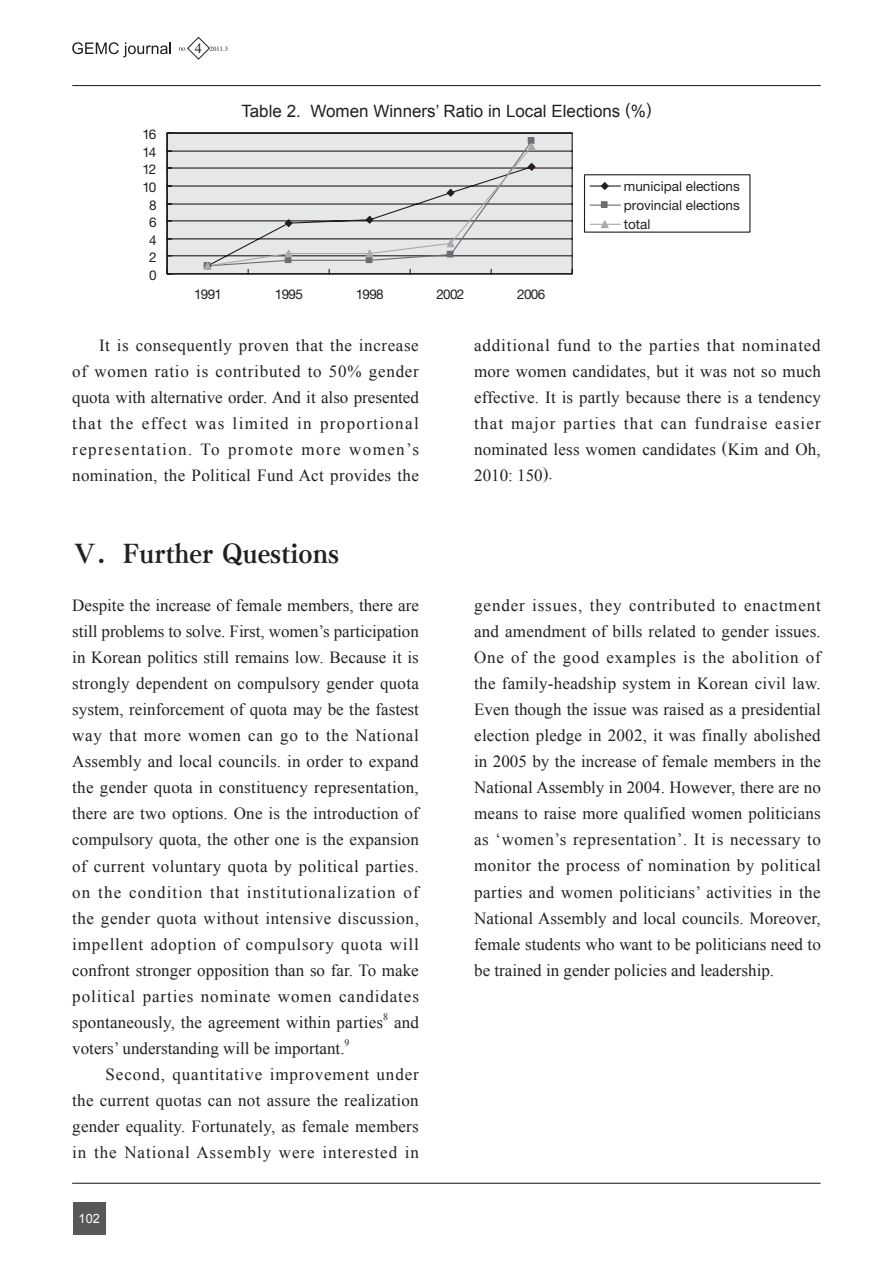
<style>
.page{position:relative;width:893px;height:1263px;background:#fff}
.page>*{position:absolute;margin:0;border:0;box-sizing:border-box;transform-origin:0 0}
.t1{font:25.5px "Tsuku AMD Min Std E";color:#231f20}
.t2{font:16.95px/26.1px "Times New Roman";letter-spacing:.01em;color:#231f20;text-align:justify}
.t3{font:16.95px "Arial";color:#231f20}
.t4{font:13.5px/19px "Helvetica Neue";color:#231f20;text-align:justify}
.t5{font:12.75px "Arial";color:#fff}
.t6{font:9.9px "Times New Roman";color:#231f20}
.t7{font:6.6px "Times New Roman";color:#231f20}
.s1{font-size:14.25px}
</style>
<div class="page">
<hr style="left:72px;top:85px;width:749px;height:1px;background:#231f20">
<hr style="left:72px;top:1183px;width:748px;height:1px;background:#231f20">
<div style="left:73px;top:1202px;width:33px;height:32px;background:#57585a"></div>
<svg style="left:72px;top:42px;width:99px;height:15px"></svg>
<svg style="left:179px;top:37px;width:31px;height:23px"></svg>
<svg style="left:166px;top:132px;width:407px;height:143px;background:#c1c1c3"></svg>
<div style="left:528px;top:137px;width:6px;height:7px;background:#6c6d70"></div>
<svg style="left:202px;top:139px;width:335px;height:132px;background:#d6d6d8"></svg>
<svg style="left:583px;top:174px;width:167px;height:59px"></svg>
<p class="t4" style="left:142px;top:125px;width:15px">16</p>
<p class="t4" style="left:142px;top:143px;width:15px">14</p>
<p class="t4" style="left:142px;top:160px;width:15px">12</p>
<p class="t4" style="left:142px;top:178px;width:15px">10</p>
<p class="t4" style="left:149px;top:196px;width:9px">8</p>
<p class="t4" style="left:149px;top:212px;width:9px">6</p>
<p class="t4" style="left:149px;top:230px;width:9px">4</p>
<p class="t4" style="left:149px;top:247px;width:9px">2</p>
<p class="t4" style="left:149px;top:265px;width:9px">0</p>
<p class="t7" style="left:195px;top:44px;width:35px"><span class="s1">4</span> 2011.3</p>
<p class="t3" style="left:241px;top:100px;width:412px">Table 2. Women Winners’ Ratio in Local Elections (%)</p>
<p class="t4" style="left:624px;top:176px;width:117px">municipal elections provincial elections total</p>
<p class="t4" style="left:194px;top:284px;width:29px">1991</p>
<p class="t4" style="left:275px;top:284px;width:29px">1995</p>
<p class="t4" style="left:356px;top:284px;width:29px">1998</p>
<p class="t4" style="left:436px;top:284px;width:29px">2002</p>
<p class="t4" style="left:517px;top:284px;width:29px">2006</p>
<p class="t2" style="left:72px;top:332px;width:348px;text-indent:27px">It is consequently proven that the increase of women ratio is contributed to 50% gender quota with alternative order. And it also presented that the effect was limited in proportional representation. To promote more women’s nomination, the Political Fund Act provides the</p>
<p class="t2" style="left:474px;top:332px;width:348px">additional fund to the parties that nominated more women candidates, but it was not so much effective. It is partly because there is a tendency that major parties that can fundraise easier nominated less women candidates (Kim and Oh, 2010: 150).</p>
<h1 class="t1" style="left:72px;top:530px;width:268px">Ⅴ. Further Questions</h1>
<p class="t2" style="left:72px;top:592px;width:348px">Despite the increase of female members, there are still problems to solve. First, women’s participation in Korean politics still remains low. Because it is strongly dependent on compulsory gender quota system, reinforcement of quota may be the fastest way that more women can go to the National Assembly and local councils. in order to expand the gender quota in constituency representation, there are two options. One is the introduction of compulsory quota, the other one is the expansion of current voluntary quota by political parties. on the condition that institutionalization of the gender quota without intensive discussion, impellent adoption of compulsory quota will confront stronger opposition than so far. To make political parties nominate women candidates spontaneously, the agreement within parties</p>
<p class="t6" style="left:383px;top:1010px;width:6px">8</p>
<p class="t2" style="left:394px;top:1009px;width:26px">and</p>
<p class="t2" style="left:72px;top:1035px;width:274px">voters’ understanding will be important.</p>
<p class="t6" style="left:345px;top:1036px;width:6px">9</p>
<p class="t2" style="left:72px;top:1061px;width:348px;text-indent:33px">Second, quantitative improvement under the current quotas can not assure the realization gender equality. Fortunately, as female members in the National Assembly were interested in</p>
<p class="t5" style="left:79px;top:1210px;width:23px">102</p>
<p class="t2" style="left:474px;top:592px;width:348px">gender issues, they contributed to enactment and amendment of bills related to gender issues.<br>One of the good examples is the abolition of the family-headship system in Korean civil law.<br>Even though the issue was raised as a presidential election pledge in 2002, it was finally abolished in 2005 by the increase of female members in the National Assembly in 2004. However, there are no means to raise more qualified women politicians as ‘women’s representation’. It is necessary to monitor the process of nomination by political parties and women politicians’ activities in the National Assembly and local councils. Moreover, female students who want to be politicians need to be trained in gender policies and leadership.</p>
</div>
